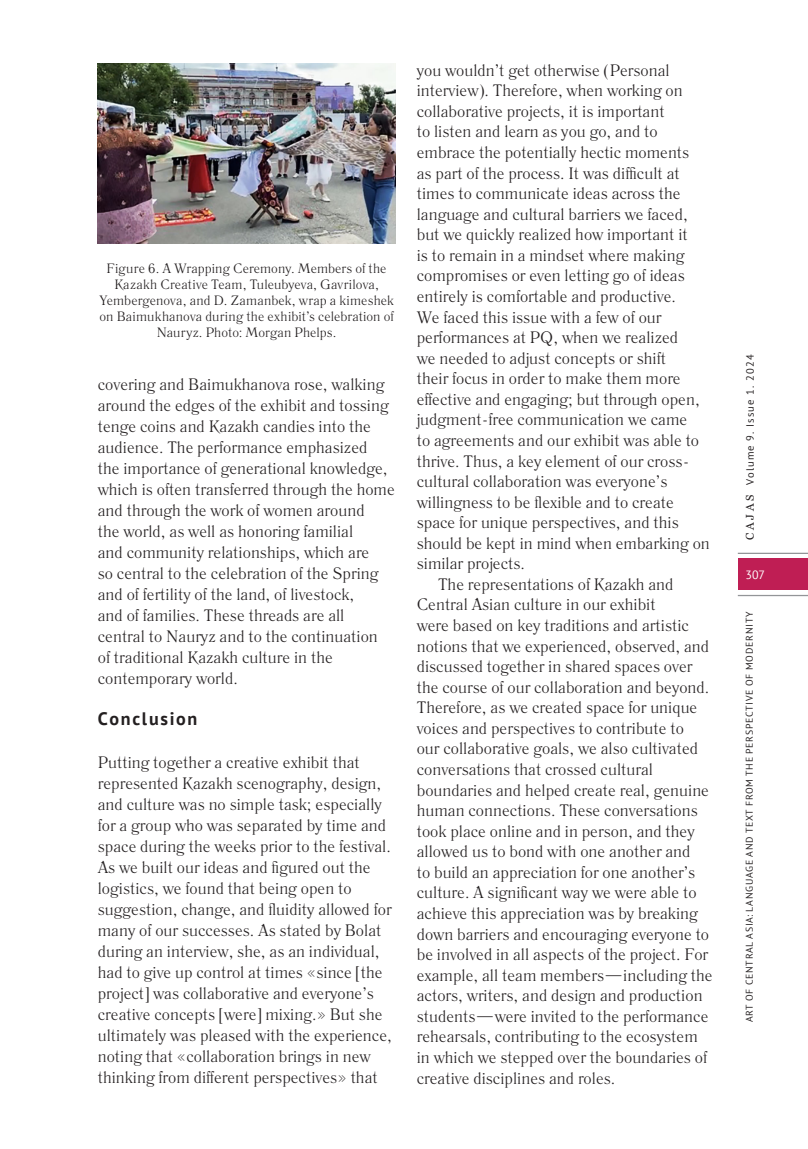
<style>
.page{position:relative;width:808px;height:1149px;background:#fff}
.page>*{position:absolute;margin:0;border:0;box-sizing:border-box;transform-origin:0 0}
.заголовок_статьи_бод{font:700 18px "PT Sans";letter-spacing:.1em;color:#231f20}
.статья_основной_текс{font:16.5px/20.5px "Literaturnaya";color:#231f20}
.картинки{font:13.5px/16.2px "Literaturnaya";letter-spacing:.01em;color:#231f20;text-align:center}
.t1{font:12px "PT Sans";color:#fff}
.t2{font:10.5px "PT Sans";letter-spacing:.1em;color:#231f20}
.t3{font:9.75px "PT Sans";letter-spacing:.08em;color:#231f20}
.s1{font-family:"Georgia";font-size:11.25px}
</style>
<div class="page">
<div style="left:738px;top:558px;width:70px;height:32px;background:#bf1e54"></div>
<hr style="left:738px;top:594px;width:70px;height:2px;background:#939598">
<hr style="left:738px;top:552px;width:70px;height:2px;background:#939598">
<img style="left:98px;top:64px;width:297px;height:180px">
<p class="картинки" style="left:99px;top:260px;width:296px">Figure 6. A Wrapping Ceremony. Members of the Kazakh Creative Team, Tuleubyeva, Gavrilova, Yembergenova, and D. Zamanbek, wrap a kimeshek on Baimukhanova during the exhibit’s celebration of Nauryz. Photo: Morgan Phelps.</p>
<p class="статья_основной_текс" style="left:98px;top:374px;width:299px;line-height:21px">covering and Baimukhanova rose, walking around the edges of the exhibit and tossing tenge coins and Kazakh candies into the audience. The performance emphasized<br>the importance of generational knowledge, which is often transferred through the home and through the work of women around<br>the world, as well as honoring familial<br>and community relationships, which are<br>so central to the celebration of the Spring and of fertility of the land, of livestock,<br>and of families. These threads are all central to Nauryz and to the continuation<br>of traditional Kazakh culture in the contemporary world.</p>
<p class="заголовок_статьи_бод" style="left:98px;top:706px;width:101px">Conclusion</p>
<p class="статья_основной_текс" style="left:98px;top:751px;width:296px;line-height:21px">Putting together a creative exhibit that represented Kazakh scenography, design, and culture was no simple task; especially for a group who was separated by time and space during the weeks prior to the festival.<br>As we built our ideas and figured out the logistics, we found that being open to suggestion, change, and fluidity allowed for many of our successes. As stated by Bolat during an interview, she, as an individual, had to give up control at times «since [the project] was collaborative and everyone’s creative concepts [were] mixing.» But she ultimately was pleased with the experience, noting that «collaboration brings in new thinking from different perspectives» that</p>
<p class="статья_основной_текс" style="left:417px;top:60px;width:295px">you wouldn’t get otherwise (Personal interview). Therefore, when working on collaborative projects, it is important<br>to listen and learn as you go, and to embrace the potentially hectic moments<br>as part of the process. It was difficult at times to communicate ideas across the language and cultural barriers we faced, but we quickly realized how important it<br>is to remain in a mindset where making compromises or even letting go of ideas entirely is comfortable and productive.<br>We faced this issue with a few of our performances at PQ, when we realized<br>we needed to adjust concepts or shift<br>their focus in order to make them more effective and engaging; but through open, judgment-free communication we came<br>to agreements and our exhibit was able to thrive. Thus, a key element of our cross&shy;cultural collaboration was everyone’s willingness to be flexible and to create space for unique perspectives, and this should be kept in mind when embarking on similar projects.</p>
<p class="статья_основной_текс" style="left:417px;top:574px;width:297px;text-indent:21px">The representations of Kazakh and Central Asian culture in our exhibit<br>were based on key traditions and artistic notions that we experienced, observed, and discussed together in shared spaces over the course of our collaboration and beyond.<br>Therefore, as we created space for unique voices and perspectives to contribute to<br>our collaborative goals, we also cultivated conversations that crossed cultural boundaries and helped create real, genuine human connections. These conversations took place online and in person, and they allowed us to bond with one another and<br>to build an appreciation for one another’s culture. A significant way we were able to achieve this appreciation was by breaking down barriers and encouraging everyone to be involved in all aspects of the project. For example, all team members—including the actors, writers, and design and production students—were invited to the performance rehearsals, contributing to the ecosystem in which we stepped over the boundaries of creative disciplines and roles.</p>
<p class="t2" style="left:743px;top:540px;width:187px;rotate:-90deg"><span class="s1">C A J A S</span> Volume 9. Issue 1. 2024</p>
<p class="t1" style="left:745px;top:566px;width:21px">307</p>
<p class="t3" style="left:743px;top:1021px;width:411px;rotate:-90deg">ART OF CENTRAL ASIA: LANGUAGE AND TEXT FROM THE PERSPECTIVE OF MODERNITY</p>
</div>
